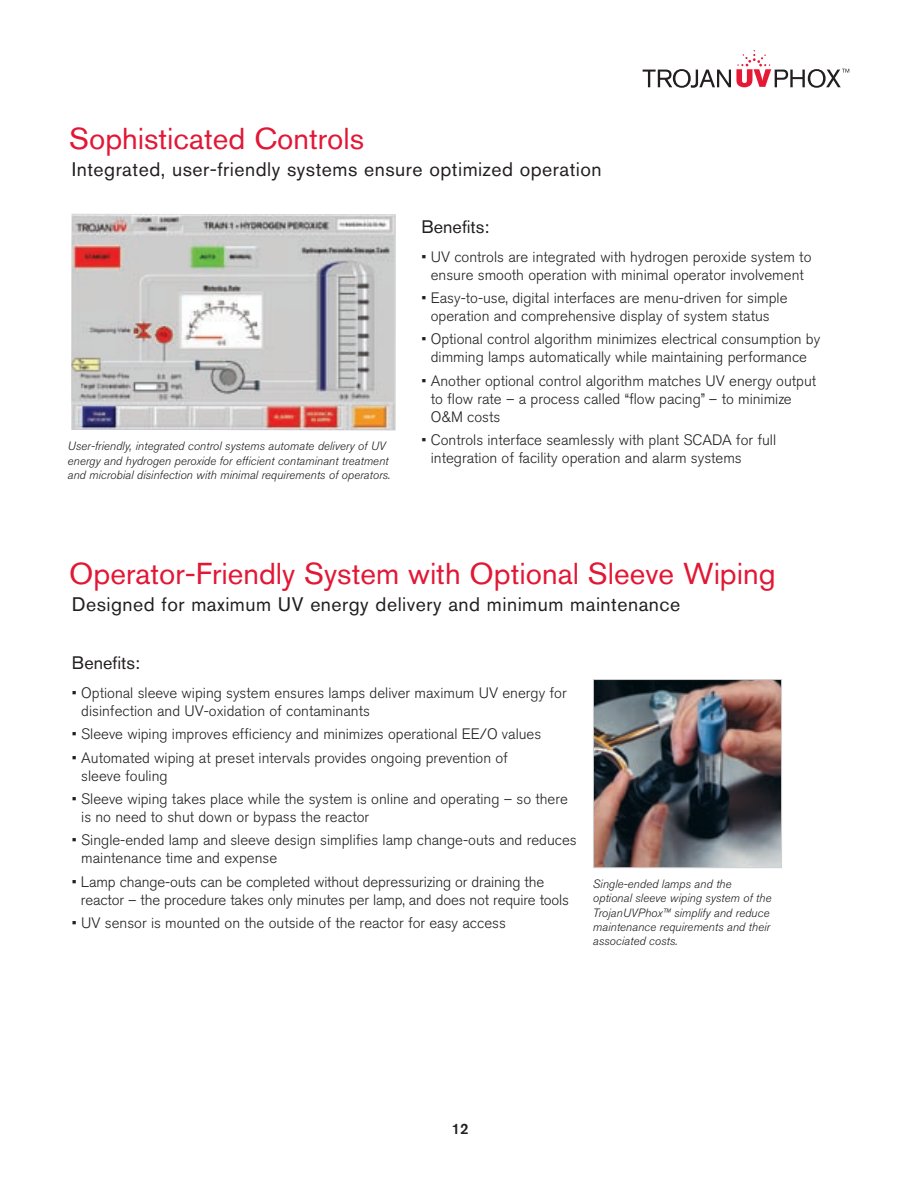
<style>
.page{position:relative;width:918px;height:1188px;background:#fff}
.page>*{position:absolute;margin:0;border:0;box-sizing:border-box;transform-origin:0 0}
.t1{font:30px "Akzidenz Grotesk BQ";color:#e21735}
.t2{font:19.5px "Akzidenz Grotesk BQ";letter-spacing:.025em;color:#231f20}
.t3{font:18px "Akzidenz Grotesk BQ";color:#231f20}
.t4{font:300 15px/18px "Akzidenz Grotesk BQ";color:#231f20}
.t5{font:500 15px "Akzidenz Grotesk BQ";color:#231f20}
.t6{font:italic 300 12px/14.4px "Akzidenz Grotesk BQ";color:#231f20}
</style>
<div class="page">
<svg style="left:643px;top:50px;width:206px;height:38px"></svg>
<img style="left:71px;top:214px;width:325px;height:216px">
<img style="left:595px;top:681px;width:185px;height:185px">
<div style="left:593px;top:679px;width:189px;height:189px;border:1px solid #d0d1d3"></div>
<h1 class="t1" style="left:69px;top:121px;width:297px">Sophisticated Controls</h1>
<h2 class="t2" style="left:72px;top:157px;width:531px">Integrated, user-friendly systems ensure optimized operation</h2>
<p class="t3" style="left:422px;top:216px;width:69px">Benefits:</p>
<p class="t4" style="left:422px;top:248px;width:391px;text-align:center">• UV controls are integrated with hydrogen peroxide system to ensure smooth operation with minimal operator involvement</p>
<p class="t4" style="left:422px;top:289px;width:368px;text-align:center">• Easy-to-use, digital interfaces are menu-driven for simple operation and comprehensive display of system status</p>
<p class="t4" style="left:422px;top:331px;width:400px;text-align:center">• Optional control algorithm minimizes electrical consumption by dimming lamps automatically while maintaining performance</p>
<p class="t4" style="left:431px;top:372px;width:387px;text-indent:-9px">• Another optional control algorithm matches UV energy output to flow rate – a process called “flow pacing” – to minimize<br>O&amp;M costs</p>
<p class="t4" style="left:431px;top:431px;width:347px;text-indent:-9px">• Controls interface seamlessly with plant SCADA for full integration of facility operation and alarm systems</p>
<p class="t6" style="left:67px;top:439px;width:324px">User-friendly, integrated control systems automate delivery of UV energy and hydrogen peroxide for efficient contaminant treatment and microbial disinfection with minimal requirements of operators.</p>
<h1 class="t1" style="left:69px;top:556px;width:708px">Operator-Friendly System with Optional Sleeve Wiping</h1>
<h2 class="t2" style="left:72px;top:592px;width:610px">Designed for maximum UV energy delivery and minimum maintenance</h2>
<p class="t3" style="left:72px;top:652px;width:69px">Benefits:</p>
<p class="t4" style="left:81px;top:684px;width:487px;text-indent:-9px">• Optional sleeve wiping system ensures lamps deliver maximum UV energy for disinfection and UV-oxidation of contaminants</p>
<p class="t4" style="left:72px;top:725px;width:471px">• Sleeve wiping improves efficiency and minimizes operational EE/O values</p>
<p class="t4" style="left:81px;top:749px;width:428px;text-indent:-9px">• Automated wiping at preset intervals provides ongoing prevention of sleeve fouling</p>
<p class="t4" style="left:81px;top:790px;width:488px;text-indent:-9px">• Sleeve wiping takes place while the system is online and operating – so there is no need to shut down or bypass the reactor</p>
<p class="t4" style="left:81px;top:832px;width:497px;text-indent:-9px">• Single-ended lamp and sleeve design simplifies lamp change-outs and reduces maintenance time and expense</p>
<p class="t4" style="left:81px;top:873px;width:490px;text-indent:-9px">• Lamp change-outs can be completed without depressurizing or draining the reactor – the procedure takes only minutes per lamp, and does not require tools</p>
<p class="t4" style="left:72px;top:914px;width:435px">• UV sensor is mounted on the outside of the reactor for easy access</p>
<p class="t6" style="left:593px;top:877px;width:180px">Single-ended lamps and the optional sleeve wiping system of the<br>TrojanUVPhox™ simplify and reduce maintenance requirements and their associated costs.</p>
<p class="t5" style="left:452px;top:1119px;width:18px">12</p>
</div>
